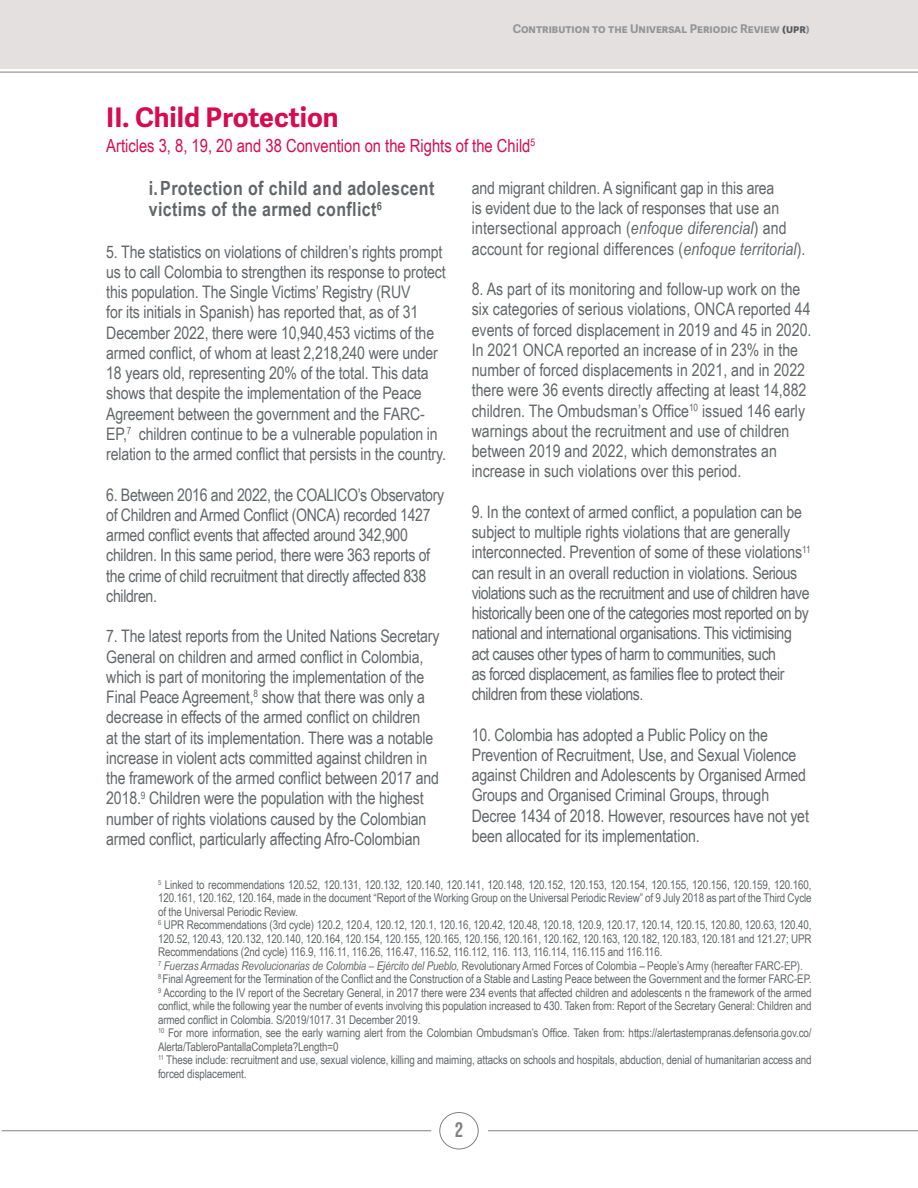
<style>
.page{position:relative;width:918px;height:1188px;background:#fff}
.page>*{position:absolute;margin:0;border:0;box-sizing:border-box;transform-origin:0 0}
.t1{font:700 27px "Adelle Sans";color:#d70b50}
.t2{font:21px "Bebas Neue";color:#828183}
.t3{font:700 19.5px/21px "Arial Narrow";letter-spacing:.02em;color:#636668}
.t4{font:18px "Arial Narrow";color:#d70b50}
.t5{font:17.25px/20.2px "Arial Narrow";letter-spacing:-.01em;color:#636668}
.t6{font:17.25px/20.2px "Arial Narrow";letter-spacing:-.03em;color:#636668}
.t7{font:12px/13.5px "Arial Narrow";letter-spacing:-.01em;color:#636668;text-align:justify}
.t8{font:700 12px "Adelle Sans";color:#939598}
.s1{color:#5c5c5f}
.s2{font-style:italic}
</style>
<div class="page">
<div style="left:0;top:0;width:918px;height:68px;background:#e4e0e0"></div>
<div style="left:440px;top:1112px;width:38px;height:37px;border:1px solid #828183;border-radius:50%"></div>
<hr style="left:2px;top:1130px;width:429px;height:1px;background:#828183">
<hr style="left:488px;top:1130px;width:430px;height:1px;background:#828183">
<hr style="left:0;top:72px;width:918px;height:1px;background:#828183">
<p class="t8" style="left:513px;top:22px;width:299px">Contribution to the Universal Periodic Review <span class="s1">(Upr</span>)</p>
<p class="t1" style="left:106px;top:101px;width:234px">II. Child Protection</p>
<p class="t4" style="left:106px;top:133px;width:431px">Articles 3, 8, 19, 20 and 38 Convention on the Rights of the Child<sup>5</sup></p>
<p class="t5" style="left:472px;top:177px;width:335px">and migrant children. A significant gap in this area<br>is evident due to the lack of responses that use an intersectional approach (<span class="s2">enfoque diferencial</span>) and account for regional differences (<span class="s2">enfoque territorial</span>).</p>
<p class="t5" style="left:472px;top:278px;width:341px">8. As part of its monitoring and follow-up work on the six categories of serious violations, ONCA reported 44 events of forced displacement in 2019 and 45 in 2020.<br>In 2021 ONCA reported an increase of in 23% in the number of forced displacements in 2021, and in 2022 there were 36 events directly affecting at least 14,882 children. The Ombudsman’s Office<sup>10</sup> issued 146 early warnings about the recruitment and use of children between 2019 and 2022, which demonstrates an increase in such violations over this period.</p>
<p class="t6" style="left:472px;top:501px;width:340px">9. In the context of armed conflict, a population can be subject to multiple rights violations that are generally interconnected. Prevention of some of these violations<sup>11 </sup>can result in an overall reduction in violations. Serious violations such as the recruitment and use of children have historically been one of the categories most reported on by national and international organisations. This victimising act causes other types of harm to communities, such<br>as forced displacement, as families flee to protect their children from these violations.</p>
<p class="t5" style="left:472px;top:724px;width:339px">10. Colombia has adopted a Public Policy on the Prevention of Recruitment, Use, and Sexual Violence against Children and Adolescents by Organised Armed Groups and Organised Criminal Groups, through Decree 1434 of 2018. However, resources have not yet been allocated for its implementation.</p>
<p class="t3" style="left:149px;top:177px;width:287px">i.Protection of child and adolescent victims of the armed conflict<sup>6</sup></p>
<p class="t5" style="left:106px;top:241px;width:341px">5. The statistics on violations of children’s rights prompt us to call Colombia to strengthen its response to protect this population. The Single Victims’ Registry (RUV<br>for its initials in Spanish) has reported that, as of 31<br>December 2022, there were 10,940,453 victims of the armed conflict, of whom at least 2,218,240 were under 18 years old, representing 20% of the total. This data shows that despite the implementation of the Peace Agreement between the government and the FARC-EP,<sup>7</sup> children continue to be a vulnerable population in relation to the armed conflict that persists in the country.</p>
<p class="t5" style="left:106px;top:484px;width:339px">6. Between 2016 and 2022, the COALICO’s Observatory of Children and Armed Conflict (ONCA) recorded 1427 armed conflict events that affected around 342,900 children. In this same period, there were 363 reports of the crime of child recruitment that directly affected 838 children.</p>
<p class="t5" style="left:106px;top:626px;width:335px">7. The latest reports from the United Nations Secretary General on children and armed conflict in Colombia, which is part of monitoring the implementation of the Final Peace Agreement,<sup>8</sup> show that there was only a decrease in effects of the armed conflict on children<br>at the start of its implementation. There was a notable increase in violent acts committed against children in the framework of the armed conflict between 2017 and 2018.<sup>9</sup> Children were the population with the highest number of rights violations caused by the Colombian armed conflict, particularly affecting Afro-Colombian</p>
<p class="t7" style="left:158px;top:877px;width:655px"><sup>5</sup> Linked to recommendations 120.52, 120.131, 120.132, 120.140, 120.141, 120.148, 120.152, 120.153, 120.154, 120.155, 120.156, 120.159, 120.160, 120.161, 120.162, 120.164, made in the document “Report of the Working Group on the Universal Periodic Review” of 9 July 2018 as part of the Third Cycle of the Universal Periodic Review.</p>
<p class="t7" style="left:158px;top:918px;width:655px"><sup>6</sup> UPR Recommendations (3rd cycle) 120.2, 120.4, 120.12, 120.1, 120.16, 120.42, 120.48, 120.18, 120.9, 120.17, 120.14, 120.15, 120.80, 120.63, 120.40, 120.52, 120.43, 120.132, 120.140, 120.164, 120.154, 120.155, 120.165, 120.156, 120.161, 120.162, 120.163, 120.182, 120.183, 120.181 and 121.27; UPR Recommendations (2nd cycle) 116.9, 116.11, 116.26, 116.47, 116.52, 116.112, 116. 113, 116.114, 116.115 and 116.116.</p>
<p class="t7" style="left:158px;top:958px;width:646px"><sup>7</sup> <span class="s2">Fuerzas Armadas Revolucionarias de Colombia – Ejército del Pueblo,</span> Revolutionary Armed Forces of Colombia – People’s Army (hereafter FARC-EP).</p>
<p class="t7" style="left:158px;top:972px;width:655px"><sup>8</sup> Final Agreement for the Termination of the Conflict and the Construction of a Stable and Lasting Peace between the Government and the former FARC-EP.</p>
<p class="t7" style="left:158px;top:985px;width:655px"><sup>9</sup> According to the IV report of the Secretary General, in 2017 there were 234 events that affected children and adolescents n the framework of the armed conflict, while the following year the number of events involving this population increased to 430. Taken from: Report of the Secretary General: Children and armed conflict in Colombia. S/2019/1017. 31 December 2019.</p>
<p class="t7" style="left:158px;top:1026px;width:655px"><sup>10</sup> For more information, see the early warning alert from the Colombian Ombudsman’s Office. Taken from: https://alertastempranas.defensoria.gov.co/<br>Alerta/TableroPantallaCompleta?Length=0</p>
<p class="t7" style="left:158px;top:1053px;width:655px"><sup>11</sup> These include: recruitment and use, sexual violence, killing and maiming, attacks on schools and hospitals, abduction, denial of humanitarian access and forced displacement.</p>
<p class="t2" style="left:455px;top:1118px;width:10px">2</p>
</div>
